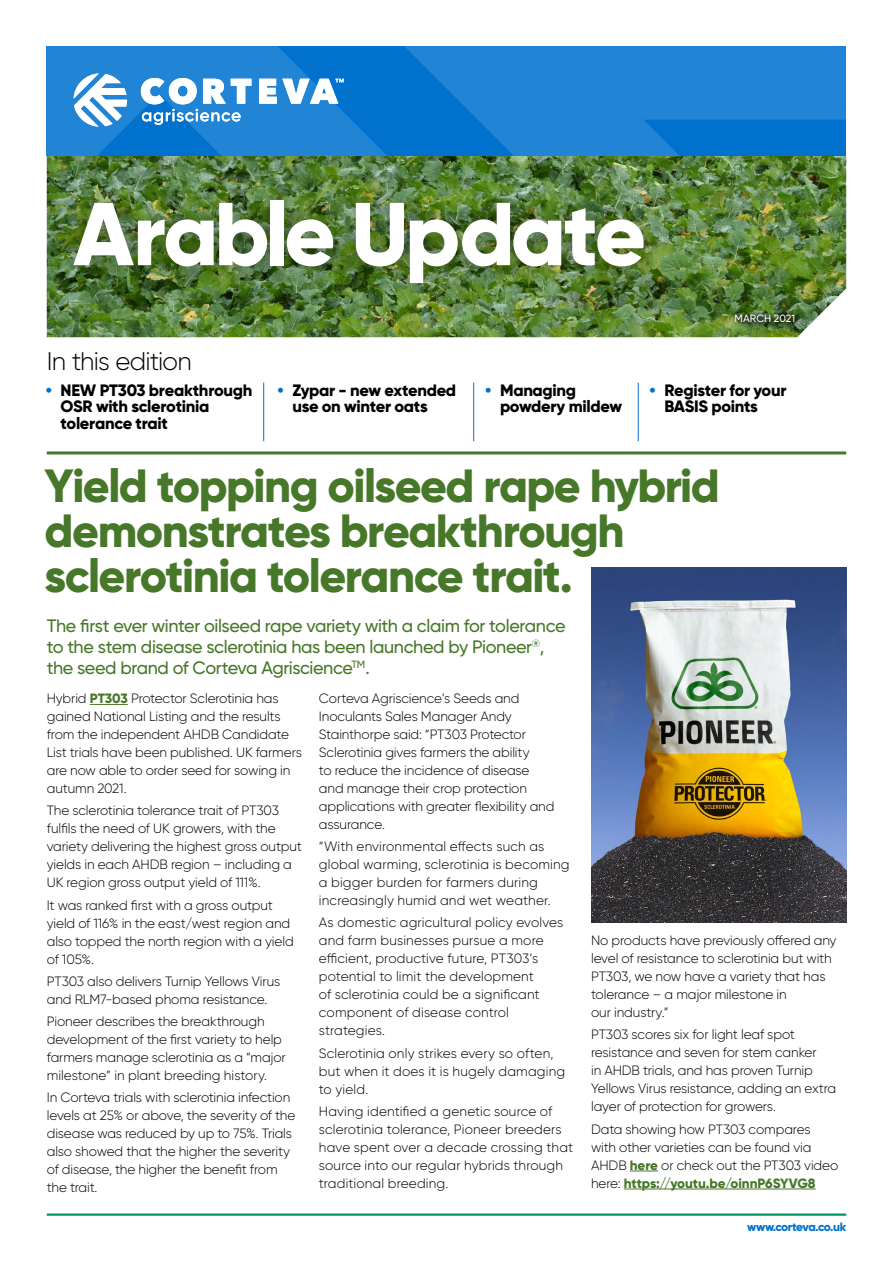
<style>
.page{position:relative;width:893px;height:1263px;background:#fff}
.page>*{position:absolute;margin:0;border:0;box-sizing:border-box;transform-origin:0 0}
.t1{font:800 89.1px "Gilroy";letter-spacing:-.04em;color:#fff}
.t2{font:800 46.5px/45px "Gilroy";letter-spacing:-.035em;color:#477729}
.t3{font:300 25.5px "Gilroy";letter-spacing:-.03em;color:#000}
.t4{font:500 18px/21px "Gilroy";letter-spacing:-.02em;color:#477729}
.t5{font:800 16.5px/16.5px "Gilroy";letter-spacing:-.02em;color:#000}
.t6{font:300 13.5px/18px "Gilroy";letter-spacing:-.01em;color:#000}
.t7{font:300 13.5px/18px "Gilroy";letter-spacing:.01em;color:#000}
.t8{font:800 12px "Gilroy";letter-spacing:-.04em;color:#0072ce}
.t9{font:500 10.5px "Gilroy";letter-spacing:.005em;color:#fff}
.s1{color:#0072ce}
.s2{font-weight:800;color:#477729}
</style>
<div class="page">
<hr style="left:47px;top:1213px;width:799px;height:3px;background:#00965e">
<img style="left:47px;top:156px;width:799px;height:181px">
<div style="left:54px;top:179px;width:616px;height:130px;background:#000;opacity:.35"></div>
<svg style="left:47px;top:46px;width:799px;height:109px;fill:#2184d4"></svg>
<hr style="left:263px;top:383px;width:1px;height:58px;background:#0072ce">
<hr style="left:47px;top:451px;width:799px;height:3px;background:#477729">
<svg style="left:73px;top:73px;width:54px;height:54px"></svg>
<svg style="left:259px;top:79px;width:85px;height:25px"></svg>
<svg style="left:141px;top:78px;width:110px;height:47px"></svg>
<svg style="left:734px;top:313px;width:68px;height:16px"></svg>
<svg style="left:732px;top:310px;width:66px;height:16px"></svg>
<hr style="left:473px;top:383px;width:1px;height:58px;background:#0072ce">
<hr style="left:638px;top:383px;width:1px;height:58px;background:#0072ce">
<hr style="left:90px;top:704px;width:38px;height:1px;background:#477729">
<svg style="left:630px;top:1170px;width:28px;height:1px"></svg>
<hr style="left:624px;top:1188px;width:192px;height:1px;background:#477729">
<img style="left:591px;top:568px;width:255px;height:355px">
<h1 class="t1" style="left:73px;top:178px;width:575px">Arable Update</h1>
<h3 class="t3" style="left:47px;top:345px;width:147px">In this edition</h3>
<p class="t9" style="left:735px;top:312px;width:62px">MARCH 2021</p>
<p class="t5" style="left:61px;top:382px;width:193px;text-indent:-15px"><span class="s1">•</span> NEW PT303 breakthrough<br>OSR with sclerotinia tolerance trait</p>
<p class="t5" style="left:500px;top:382px;width:124px;text-indent:-15px"><span class="s1">•</span> Managing powdery mildew</p>
<p class="t5" style="left:292px;top:382px;width:165px;text-indent:-15px"><span class="s1">•</span> Zypar - new extended use on winter oats</p>
<p class="t5" style="left:664px;top:382px;width:124px;text-indent:-15px"><span class="s1">•</span> Register for your<br>BASIS points</p>
<h2 class="t2" style="left:45px;top:463px;width:677px">Yield topping oilseed rape hybrid demonstrates breakthrough sclerotinia tolerance trait.</h2>
<h3 class="t4" style="left:47px;top:615px;width:520px">The first ever winter oilseed rape variety with a claim for tolerance to the stem disease sclerotinia has been launched by Pioneer<sup>®</sup>, the seed brand of Corteva Agriscience<sup>TM</sup>.</h3>
<p class="t6" style="left:47px;top:689px;width:257px">Hybrid <span class="s2">PT303</span> Protector Sclerotinia has gained National Listing and the results from the independent AHDB Candidate List trials have been published. UK farmers are now able to order seed for sowing in autumn 2021.</p>
<p class="t6" style="left:47px;top:801px;width:257px">The sclerotinia tolerance trait of PT303 fulfils the need of UK growers, with the variety delivering the highest gross output yields in each AHDB region – including a UK region gross output yield of 111%.</p>
<p class="t6" style="left:47px;top:896px;width:248px">It was ranked first with a gross output yield of 116% in the east/west region and also topped the north region with a yield of 105%.</p>
<p class="t6" style="left:47px;top:972px;width:235px">PT303 also delivers Turnip Yellows Virus and RLM7-based phoma resistance.</p>
<p class="t6" style="left:47px;top:1012px;width:241px">Pioneer describes the breakthrough development of the first variety to help farmers manage sclerotinia as a “major milestone” in plant breeding history.</p>
<p class="t6" style="left:47px;top:1088px;width:250px">In Corteva trials with sclerotinia infection levels at 25% or above, the severity of the disease was reduced by up to 75%. Trials also showed that the higher the severity of disease, the higher the benefit from the trait.</p>
<p class="t6" style="left:319px;top:689px;width:237px">Corteva Agriscience’s Seeds and<br>Inoculants Sales Manager Andy<br>Stainthorpe said: “PT303 Protector<br>Sclerotinia gives farmers the ability<br>to reduce the incidence of disease and manage their crop protection applications with greater flexibility and assurance.</p>
<p class="t7" style="left:319px;top:837px;width:252px">“With environmental effects such as global warming, sclerotinia is becoming a bigger burden for farmers during increasingly humid and wet weather.</p>
<p class="t7" style="left:319px;top:913px;width:246px">As domestic agricultural policy evolves and farm businesses pursue a more efficient, productive future, PT303’s potential to limit the development<br>of sclerotinia could be a significant component of disease control strategies.</p>
<p class="t7" style="left:319px;top:1044px;width:248px">Sclerotinia only strikes every so often, but when it does it is hugely damaging to yield.</p>
<p class="t7" style="left:319px;top:1102px;width:256px">Having identified a genetic source of sclerotinia tolerance, Pioneer breeders have spent over a decade crossing that source into our regular hybrids through traditional breeding.</p>
<p class="t6" style="left:591px;top:931px;width:247px">No products have previously offered any level of resistance to sclerotinia but with PT303, we now have a variety that has tolerance – a major milestone in<br>our industry.”</p>
<p class="t6" style="left:591px;top:1025px;width:247px">PT303 scores six for light leaf spot resistance and seven for stem canker<br>in AHDB trials, and has proven Turnip Yellows Virus resistance, adding an extra layer of protection for growers.</p>
<p class="t6" style="left:591px;top:1120px;width:249px">Data showing how PT303 compares with other varieties can be found via AHDB <span class="s2">here</span> or check out the PT303 video here: <span class="s2">https://youtu.be/oinnP6SYVG8</span></p>
<p class="t8" style="left:747px;top:1219px;width:100px">www.corteva.co.uk</p>
</div>
